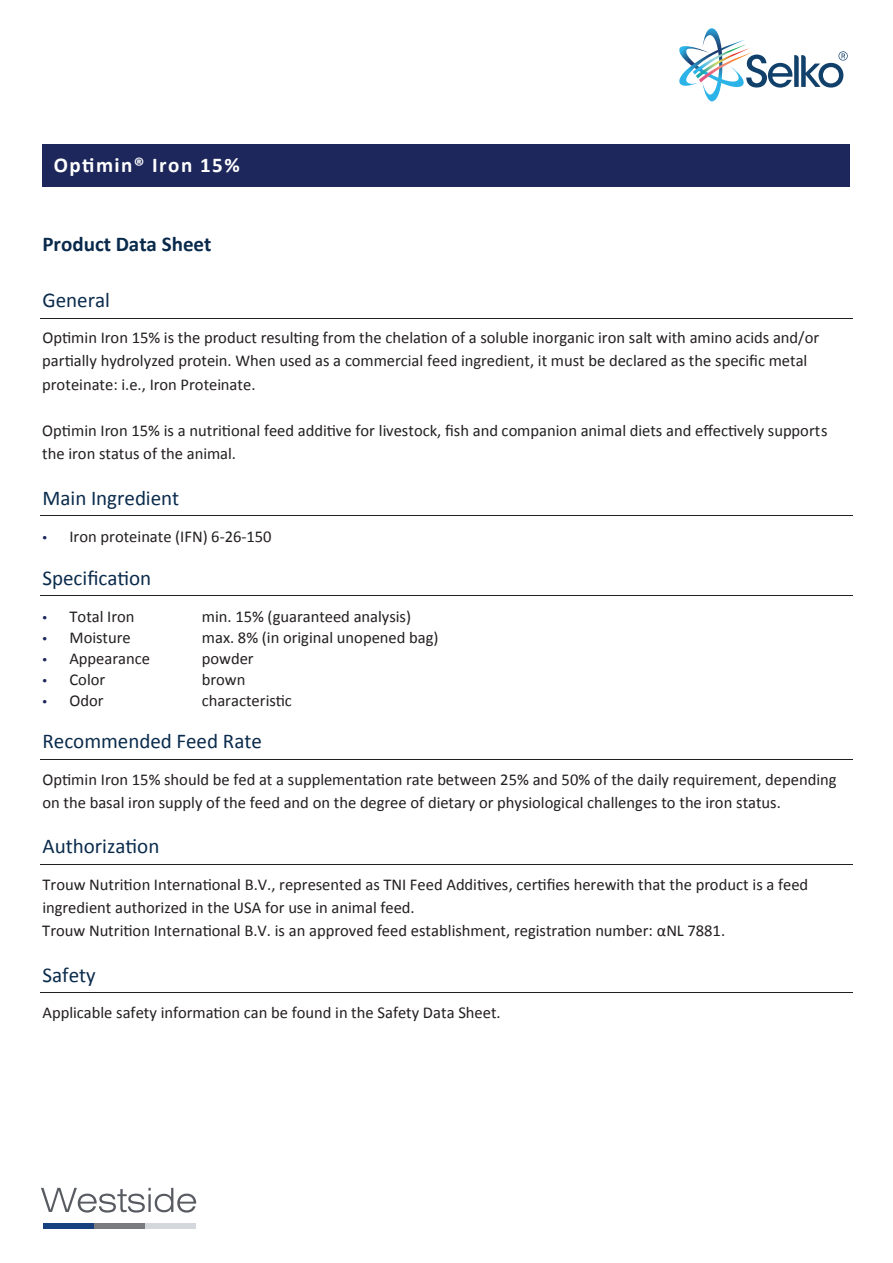
<style>
.page{position:relative;width:893px;height:1263px;background:#fff}
.page>*{position:absolute;margin:0;border:0;box-sizing:border-box;transform-origin:0 0}
.t1{font:21px "Calibri";color:#0a2b4c}
.t2{font:700 21px "Calibri";color:#0a2a4c}
.t3{font:700 21px "Calibri";letter-spacing:.07em;color:#fff}
.t4{font:16.5px/23.1px "Calibri";color:#231f20}
.s1{color:#1d275b}
</style>
<div class="page">
<hr style="left:40px;top:318px;width:812px;height:1px;background:#231f20">
<hr style="left:40px;top:516px;width:812px;height:1px;background:#231f20">
<hr style="left:40px;top:595px;width:812px;height:1px;background:#231f20">
<hr style="left:40px;top:759px;width:812px;height:1px;background:#231f20">
<hr style="left:40px;top:864px;width:812px;height:1px;background:#231f20">
<hr style="left:40px;top:992px;width:812px;height:1px;background:#231f20">
<div style="left:43px;top:144px;width:807px;height:43px;background:#1d275b"></div>
<svg style="left:679px;top:28px;width:169px;height:73px"></svg>
<div style="left:44px;top:1223px;width:50px;height:5px;background:#16417e"></div>
<div style="left:94px;top:1223px;width:51px;height:5px;background:#7a7b80"></div>
<div style="left:145px;top:1223px;width:50px;height:5px;background:#d4d8dd"></div>
<svg style="left:41px;top:1188px;width:155px;height:24px"></svg>
<p class="t3" style="left:54px;top:150px;width:187px">Optimin® Iron 15%</p>
<p class="t2" style="left:42px;top:229px;width:170px">Product Data Sheet</p>
<p class="t1" style="left:42px;top:285px;width:69px">General</p>
<p class="t4" style="left:42px;top:326px;width:779px">Optimin Iron 15% is the product resulting from the chelation of a soluble inorganic iron salt with amino acids and/or partially hydrolyzed protein. When used as a commercial feed ingredient, it must be declared as the specific metal proteinate: i.e., Iron Proteinate.</p>
<p class="t4" style="left:42px;top:418px;width:787px">Optimin Iron 15% is a nutritional feed additive for livestock, fish and companion animal diets and effectively supports the iron status of the animal.</p>
<p class="t1" style="left:42px;top:483px;width:138px">Main Ingredient</p>
<p class="t4" style="left:42px;top:524px;width:231px"><span class="s1">•</span> Iron proteinate (IFN) 6-26-150</p>
<p class="t1" style="left:42px;top:563px;width:110px">Specification</p>
<p class="t4" style="left:42px;top:604px;width:94px"><span class="s1">•</span> Total Iron</p>
<p class="t4" style="left:202px;top:604px;width:211px">min. 15% (guaranteed analysis)</p>
<p class="t4" style="left:42px;top:625px;width:90px"><span class="s1">•</span> Moisture</p>
<p class="t4" style="left:202px;top:625px;width:238px">max. 8% (in original unopened bag)</p>
<p class="t4" style="left:42px;top:646px;width:109px"><span class="s1">•</span> Appearance</p>
<p class="t4" style="left:202px;top:646px;width:54px">powder</p>
<p class="t4" style="left:42px;top:667px;width:65px"><span class="s1">•</span> Color</p>
<p class="t4" style="left:202px;top:667px;width:45px">brown</p>
<p class="t4" style="left:42px;top:688px;width:63px"><span class="s1">•</span> Odor</p>
<p class="t4" style="left:202px;top:688px;width:92px">characteristic</p>
<p class="t1" style="left:42px;top:727px;width:221px">Recommended Feed Rate</p>
<p class="t4" style="left:42px;top:767px;width:796px">Optimin Iron 15% should be fed at a supplementation rate between 25% and 50% of the daily requirement, depending on the basal iron supply of the feed and on the degree of dietary or physiological challenges to the iron status.</p>
<p class="t1" style="left:42px;top:832px;width:118px">Authorization</p>
<p class="t4" style="left:42px;top:872px;width:767px">Trouw Nutrition International B.V., represented as TNI Feed Additives, certifies herewith that the product is a feed ingredient authorized in the USA for use in animal feed.<br>Trouw Nutrition International B.V. is an approved feed establishment, registration number: αNL 7881.</p>
<p class="t1" style="left:42px;top:960px;width:55px">Safety</p>
<p class="t4" style="left:42px;top:1000px;width:460px">Applicable safety information can be found in the Safety Data Sheet.</p>
</div>
